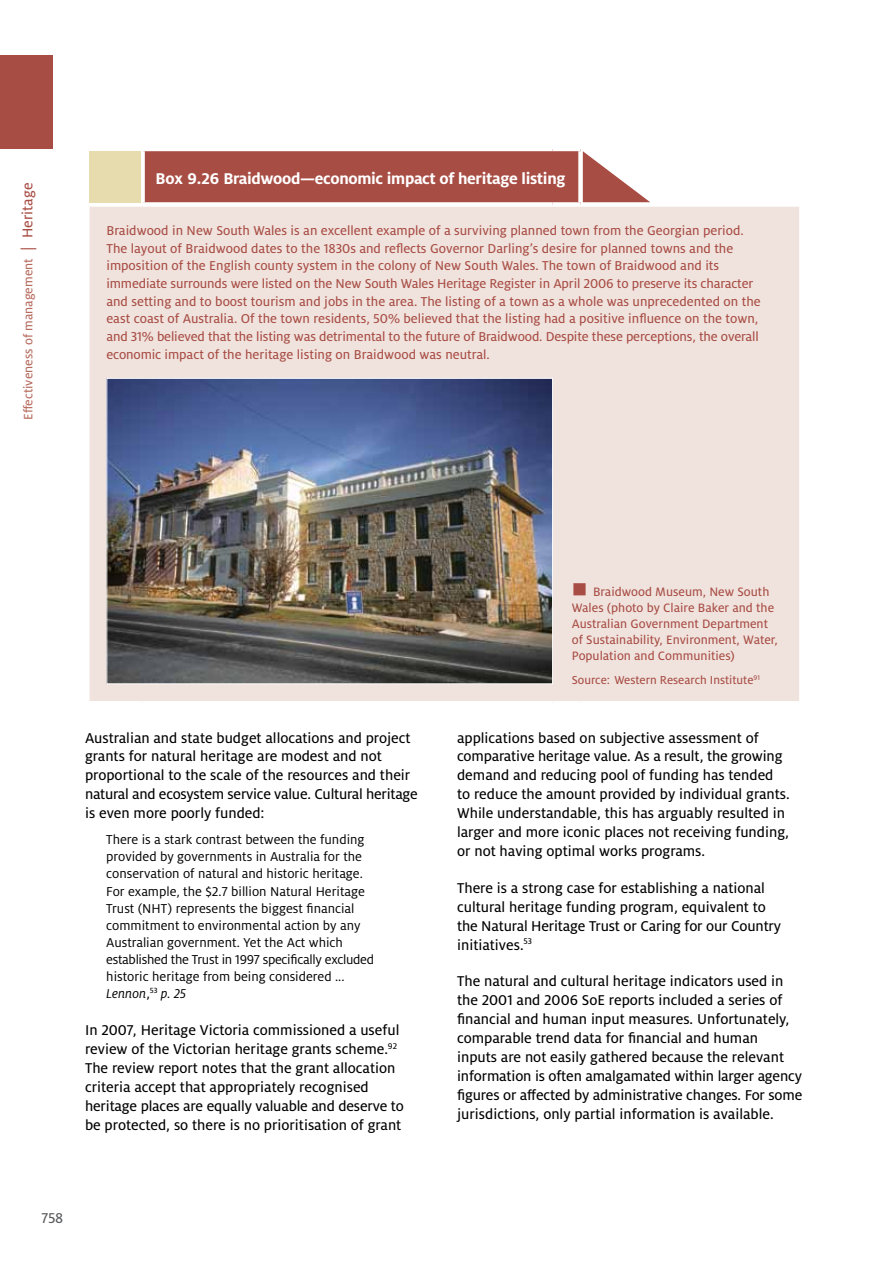
<style>
.page{position:relative;width:893px;height:1263px;background:#fff}
.page>*{position:absolute;margin:0;border:0;box-sizing:border-box;transform-origin:0 0}
.t1{font:700 17.25px "Milo OT";letter-spacing:-.02em;color:#fff}
.t2{font:15.75px/18.9px "Milo OT Text";color:#000}
.t3{font:15.75px "Milo OT Text";color:#58595b}
.t4{font:14.25px/17.7px "Milo OT Text";color:#a84d44}
.t5{font:14.25px/17.1px "Milo OT";color:#000}
.t6{font:13.5px/16.2px "Milo OT Text";color:#a84d44}
.t7{font:13.5px "Milo OT Text";color:#b66a5d}
.t8{font:12.75px "Milo OT Text";color:#a84d44}
.s1{font-size:15.75px;color:#a84d44}
.s2{font-style:italic}
.s3{font-family:"Milo OT Text"}
</style>
<div class="page">
<div style="left:0;top:55px;width:52px;height:94px;background:#a84d44"></div>
<div style="left:143px;top:149px;width:438px;height:55px;background:#a84d44"></div>
<div style="left:90px;top:207px;width:709px;height:494px;background:#f0e3de"></div>
<hr style="left:143px;top:147px;width:410px;height:4px;background:#fff">
<div style="left:140px;top:151px;width:5px;height:51px;background:#fff"></div>
<hr style="left:553px;top:147px;width:28px;height:4px;background:#fff">
<div style="left:578px;top:151px;width:5px;height:51px;background:#fff"></div>
<div style="left:143px;top:202px;width:410px;height:5px;background:#fff"></div>
<div style="left:553px;top:202px;width:28px;height:5px;background:#fff"></div>
<div style="left:90px;top:151px;width:51px;height:51px;background:#e7dcad"></div>
<svg style="left:583px;top:151px;width:67px;height:51px"></svg>
<img style="left:108px;top:380px;width:443px;height:302px">
<div style="left:106px;top:378px;width:447px;height:306px;border:1px solid #fff"></div>
<svg style="left:574px;top:583px;width:12px;height:12px"></svg>
<p class="t7" style="left:21px;top:420px;width:238px;rotate:-90deg">Effectiveness of management <span class="s1">| Heritage</span></p>
<p class="t1" style="left:155px;top:168px;width:412px">Box 9.26 Braidwood—economic impact of heritage listing</p>
<p class="t4" style="left:106px;top:222px;width:656px">Braidwood in New South Wales is an excellent example of a surviving planned town from the Georgian period.<br>The layout of Braidwood dates to the 1830s and reflects Governor Darling’s desire for planned towns and the imposition of the English county system in the colony of New South Wales. The town of Braidwood and its immediate surrounds were listed on the New South Wales Heritage Register in April 2006 to preserve its character and setting and to boost tourism and jobs in the area. The listing of a town as a whole was unprecedented on the east coast of Australia. Of the town residents, 50% believed that the listing had a positive influence on the town, and 31% believed that the listing was detrimental to the future of Braidwood. Despite these perceptions, the overall economic impact of the heritage listing on Braidwood was neutral.</p>
<p class="t2" style="left:85px;top:728px;width:334px">Australian and state budget allocations and project grants for natural heritage are modest and not proportional to the scale of the resources and their natural and ecosystem service value. Cultural heritage is even more poorly funded:</p>
<p class="t5" style="left:106px;top:831px;width:269px">There is a stark contrast between the funding provided by governments in Australia for the conservation of natural and historic heritage.<br>For example, the $2.7 billion Natural Heritage Trust (NHT) represents the biggest financial commitment to environmental action by any Australian government. Yet the Act which established the Trust in 1997 specifically excluded historic heritage from being considered ...<br><span class="s2">Lennon</span><span class="s3">,</span><sup>53</sup> <span class="s2">p. 25</span></p>
<p class="t2" style="left:85px;top:1021px;width:320px">In 2007, Heritage Victoria commissioned a useful review of the Victorian heritage grants scheme.<sup>92<br></sup>The review report notes that the grant allocation criteria accept that appropriately recognised heritage places are equally valuable and deserve to be protected, so there is no prioritisation of grant</p>
<p class="t3" style="left:41px;top:1209px;width:23px">758</p>
<p class="t6" style="left:572px;top:583px;width:207px;text-indent:21px">Braidwood Museum, New South Wales (photo by Claire Baker and the Australian Government Department of Sustainability, Environment, Water, Population and Communities)</p>
<p class="t8" style="left:572px;top:673px;width:190px">Source: Western Research Institute<sup>91</sup></p>
<p class="t2" style="left:457px;top:728px;width:334px">applications based on subjective assessment of comparative heritage value. As a result, the growing demand and reducing pool of funding has tended to reduce the amount provided by individual grants.<br>While understandable, this has arguably resulted in larger and more iconic places not receiving funding, or not having optimal works programs.</p>
<p class="t2" style="left:457px;top:878px;width:325px">There is a strong case for establishing a national cultural heritage funding program, equivalent to the Natural Heritage Trust or Caring for our Country initiatives.<sup>53</sup></p>
<p class="t2" style="left:457px;top:972px;width:347px">The natural and cultural heritage indicators used in the 2001 and 2006 SoE reports included a series of financial and human input measures. Unfortunately, comparable trend data for financial and human<br>inputs are not easily gathered because the relevant information is often amalgamated within larger agency figures or affected by administrative changes. For some jurisdictions, only partial information is available.</p>
</div>
